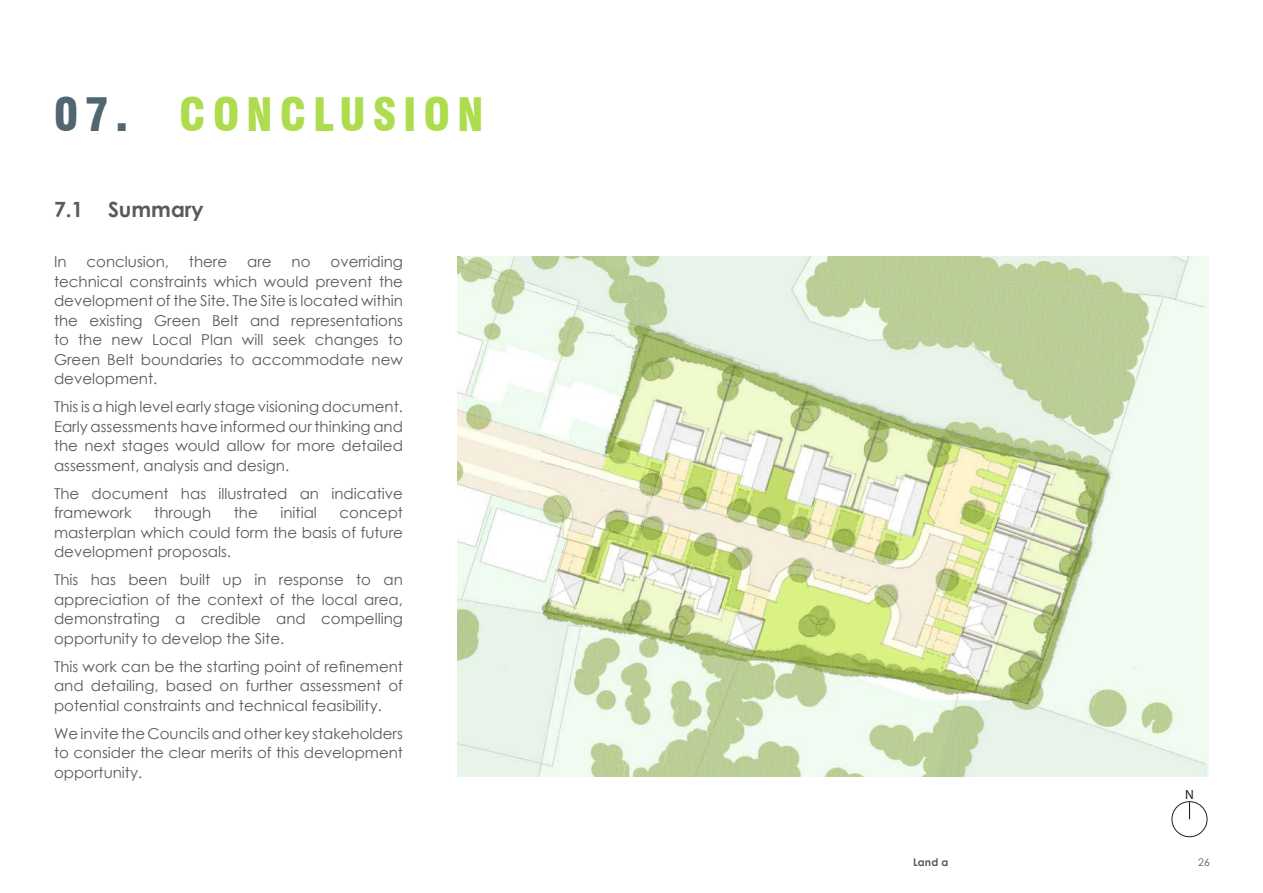
<style>
.page{position:relative;width:1263px;height:893px;background:#fff}
.page>*{position:absolute;margin:0;border:0;box-sizing:border-box;transform-origin:0 0}
.t1{font:900 condensed 45px "Swiss 721 BT";letter-spacing:.15em;color:#aedc4f}
.t2{font:700 21px "Century Gothic";color:#5a5a5d}
.t3{font:15px/19.5px "Century Gothic";color:#5a5a5d;text-align:justify}
.t4{font:13.2px "Myriad Pro";color:#231f20}
.t5{font:700 10.5px "Century Gothic";color:#57585a}
.t6{font:10.5px "Century Gothic";color:#57585a}
.s1{color:#516670}
</style>
<div class="page">
<div style="left:1171px;top:801px;width:36px;height:36px;border:1px solid #231f20;border-radius:50%"></div>
<svg style="left:1189px;top:802px;width:1px;height:17px"></svg>
<img style="left:457px;top:256px;width:752px;height:521px">
<h1 class="t1" style="left:54px;top:88px;width:431px"><span class="s1">07.</span> CONCLUSION</h1>
<h2 class="t2" style="left:54px;top:193px;width:151px">7.1 Summary</h2>
<p class="t3" style="left:54px;top:252px;width:350px;text-indent:277px">overriding technical constraints which would prevent the development of the Site. The Site is located within the existing Green Belt and representations to the new Local Plan will seek changes to Green Belt boundaries to accommodate new development.</p>
<p class="t3" style="left:54px;top:397px;width:350px">This is a high level early stage visioning document.<br>Early assessments have informed our thinking and the next stages would allow for more detailed assessment, analysis and design.</p>
<p class="t3" style="left:54px;top:484px;width:350px">The document has illustrated an indicative framework</p>
<p class="t3" style="left:54px;top:252px;width:14px">In</p>
<p class="t3" style="left:87px;top:252px;width:84px">conclusion,</p>
<p class="t3" style="left:189px;top:252px;width:40px">there</p>
<p class="t3" style="left:247px;top:252px;width:26px">are</p>
<p class="t3" style="left:292px;top:252px;width:20px">no</p>
<p class="t3" style="left:154px;top:503px;width:58px">through</p>
<p class="t3" style="left:234px;top:503px;width:25px">the</p>
<p class="t3" style="left:280px;top:503px;width:38px">initial</p>
<p class="t3" style="left:54px;top:503px;width:350px;text-indent:286px">concept masterplan which could form the basis of future development proposals.</p>
<p class="t3" style="left:54px;top:570px;width:350px">This has been built up in response to an appreciation of the context of the local area, demonstrating a credible and compelling opportunity to develop the Site.</p>
<p class="t3" style="left:54px;top:657px;width:350px">This work can be the starting point of refinement and detailing, based on further assessment of potential constraints and technical feasibility.</p>
<p class="t3" style="left:54px;top:724px;width:350px">We invite the Councils and other key stakeholders to consider the clear merits of this development opportunity.</p>
<p class="t4" style="left:1185px;top:787px;width:10px">N</p>
<p class="t5" style="left:913px;top:854px;width:37px">Land a</p>
<p class="t6" style="left:1198px;top:855px;width:13px">26</p>
</div>
